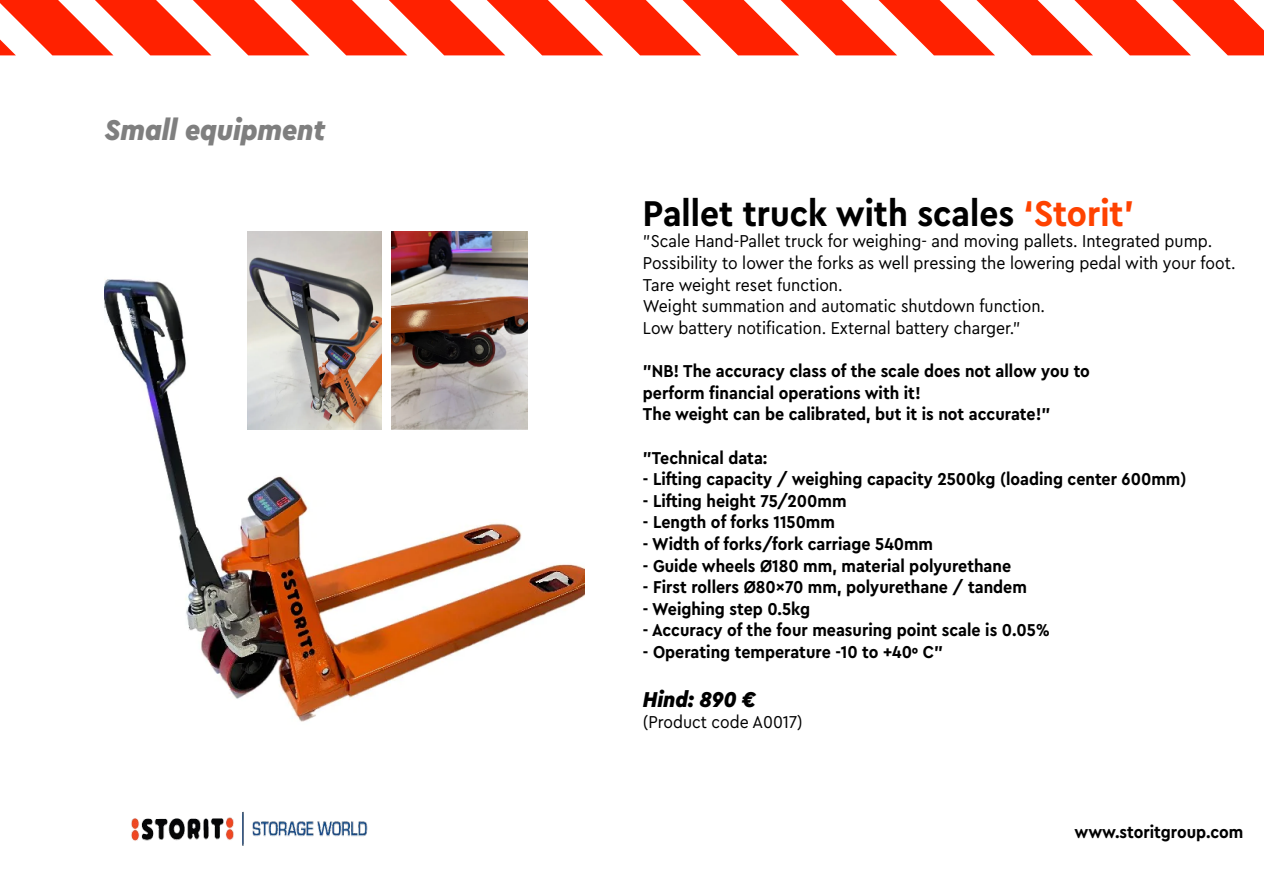
<style>
.page{position:relative;width:1264px;height:894px;background:#fff}
.page>*{position:absolute;margin:0;border:0;box-sizing:border-box;transform-origin:0 0}
.t1{font:700 37.5px "Cera Compact Pro";color:#000}
.t2{font:italic 900 30px "Cera Compact Pro";color:#7f7f7f}
.t3{font:italic 900 22.5px "Cera Compact Pro";color:#000}
.t4{font:700 18px/21.6px "Cera Compact Pro";color:#000}
.t5{font:18px/21.6px "Cera Compact Pro";color:#000}
.s1{color:#fe4200}
</style>
<div class="page">
<svg style="left:0;top:0;width:1263px;height:55px"></svg>
<img style="left:105px;top:231px;width:479px;height:491px">
<img style="left:248px;top:232px;width:133px;height:197px">
<img style="left:391px;top:231px;width:136px;height:198px">
<img style="left:131px;top:811px;width:237px;height:35px">
<h2 class="t2" style="left:105px;top:110px;width:222px">Small equipment</h2>
<h1 class="t1" style="left:642px;top:188px;width:492px">Pallet truck with scales <span class="s1">‘Storit’</span></h1>
<p class="t5" style="left:642px;top:230px;width:594px">"Scale Hand-Pallet truck for weighing- and moving pallets. Integrated pump.<br>Possibility to lower the forks as well pressing the lowering pedal with your foot.<br>Tare weight reset function.<br>Weight summation and automatic shutdown function.<br>Low battery notification. External battery charger."</p>
<p class="t4" style="left:642px;top:359px;width:448px">"NB! The accuracy class of the scale does not allow you to perform financial operations with it!<br>The weight can be calibrated, but it is not accurate!"</p>
<p class="t4" style="left:642px;top:446px;width:126px">"Technical data:</p>
<p class="t4" style="left:642px;top:467px;width:545px">- Lifting capacity / weighing capacity 2500kg (loading center 600mm)</p>
<p class="t4" style="left:642px;top:489px;width:205px">- Lifting height 75/200mm</p>
<p class="t4" style="left:642px;top:510px;width:193px">- Length of forks 1150mm</p>
<p class="t4" style="left:642px;top:532px;width:292px">- Width of forks/fork carriage 540mm</p>
<p class="t4" style="left:642px;top:554px;width:369px">- Guide wheels Ø180 mm, material polyurethane</p>
<p class="t4" style="left:642px;top:575px;width:385px">- First rollers Ø80×70 mm, polyurethane / tandem</p>
<p class="t4" style="left:642px;top:597px;width:169px">- Weighing step 0.5kg</p>
<p class="t4" style="left:642px;top:618px;width:408px">- Accuracy of the four measuring point scale is 0.05%</p>
<p class="t4" style="left:642px;top:640px;width:301px">- Operating temperature -10 to +40º C"</p>
<p class="t3" style="left:642px;top:684px;width:114px">Hind: 890 €</p>
<p class="t5" style="left:642px;top:710px;width:161px">(Product code A0017)</p>
<p class="t4" style="left:1074px;top:820px;width:170px">www.storitgroup.com</p>
</div>
